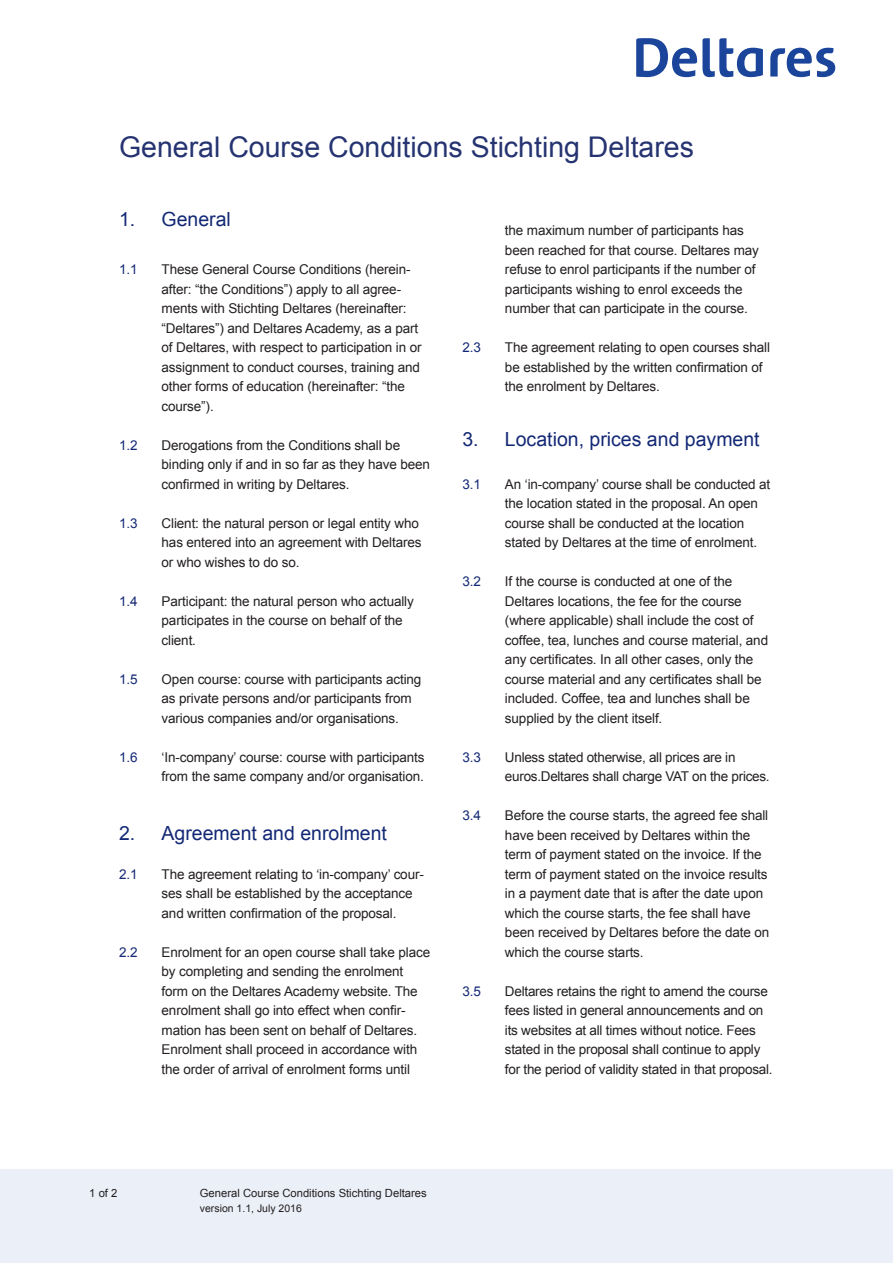
<style>
.page{position:relative;width:893px;height:1263px;background:#fff}
.page>*{position:absolute;margin:0;border:0;box-sizing:border-box;transform-origin:0 0}
.t1{font:28.5px "Arial";color:#253371}
.t2{font:19.5px "Arial";color:#142975}
.t3{font:13.5px/19.5px "Arial";letter-spacing:-.01em;color:#231f20}
.t4{font:13.5px "Arial";color:#142975}
.t5{font:11.25px "Arial";color:#231f20}
.t6{font:10.5px "Arial";color:#231f20}
</style>
<div class="page">
<div style="left:0;top:1169px;width:893px;height:94px;background:#eaeff8"></div>
<svg style="left:636px;top:38px;width:199px;height:39px"></svg>
<h1 class="t1" style="left:119px;top:128px;width:576px">General Course Conditions Stichting Deltares</h1>
<h2 class="t2" style="left:119px;top:206px;width:113px">1. General</h2>
<p class="t4" style="left:119px;top:260px;width:20px">1.1</p>
<p class="t3" style="left:162px;top:260px;width:262px">These General Course Conditions (herein&shy;after: “the Conditions”) apply to all agree&shy;ments with Stichting Deltares (hereinafter: “Deltares”) and Deltares Academy, as a part of Deltares, with respect to participation in or assignment to conduct courses, training and other forms of education (hereinafter: “the course”).</p>
<p class="t4" style="left:119px;top:436px;width:20px">1.2</p>
<p class="t3" style="left:162px;top:435px;width:270px">Derogations from the Conditions shall be binding only if and in so far as they have been confirmed in writing by Deltares.</p>
<p class="t4" style="left:119px;top:514px;width:20px">1.3</p>
<p class="t3" style="left:162px;top:513px;width:261px">Client: the natural person or legal entity who has entered into an agreement with Deltares or who wishes to do so.</p>
<p class="t4" style="left:119px;top:592px;width:20px">1.4</p>
<p class="t3" style="left:162px;top:591px;width:254px">Participant: the natural person who actually participates in the course on behalf of the client.</p>
<p class="t4" style="left:119px;top:670px;width:20px">1.5</p>
<p class="t3" style="left:162px;top:669px;width:261px">Open course: course with participants acting as private persons and/or participants from various companies and/or organisations.</p>
<p class="t4" style="left:119px;top:748px;width:20px">1.6</p>
<p class="t3" style="left:162px;top:747px;width:264px">‘In-company’ course: course with participants from the same company and/or organisation.</p>
<h2 class="t2" style="left:119px;top:820px;width:269px">2. Agreement and enrolment</h2>
<p class="t4" style="left:119px;top:865px;width:20px">2.1</p>
<p class="t3" style="left:162px;top:864px;width:264px">The agreement relating to ‘in-company’ cour&shy;ses shall be established by the acceptance and written confirmation of the proposal.</p>
<p class="t4" style="left:119px;top:943px;width:20px">2.2</p>
<p class="t3" style="left:162px;top:942px;width:270px">Enrolment for an open course shall take place by completing and sending the enrolment form on the Deltares Academy website. The enrolment shall go into effect when confir&shy;mation has been sent on behalf of Deltares.<br>Enrolment shall proceed in accordance with the order of arrival of enrolment forms until</p>
<p class="t3" style="left:505px;top:221px;width:256px">the maximum number of participants has been reached for that course. Deltares may refuse to enrol participants if the number of participants wishing to enrol exceeds the number that can participate in the course.</p>
<p class="t4" style="left:462px;top:338px;width:20px">2.3</p>
<p class="t3" style="left:505px;top:338px;width:267px">The agreement relating to open courses shall be established by the written confirmation of the enrolment by Deltares.</p>
<h2 class="t2" style="left:462px;top:426px;width:299px">3. Location, prices and payment</h2>
<p class="t4" style="left:462px;top:475px;width:20px">3.1</p>
<p class="t3" style="left:505px;top:474px;width:267px">An ‘in-company’ course shall be conducted at the location stated in the proposal. An open course shall be conducted at the location stated by Deltares at the time of enrolment.</p>
<p class="t4" style="left:462px;top:572px;width:20px">3.2</p>
<p class="t3" style="left:505px;top:572px;width:265px">If the course is conducted at one of the Deltares locations, the fee for the course (where applicable) shall include the cost of coffee, tea, lunches and course material, and any certificates. In all other cases, only the course material and any certificates shall be included. Coffee, tea and lunches shall be supplied by the client itself.</p>
<p class="t4" style="left:462px;top:748px;width:20px">3.3</p>
<p class="t3" style="left:505px;top:747px;width:266px">Unless stated otherwise, all prices are in euros.Deltares shall charge VAT on the prices.</p>
<p class="t4" style="left:462px;top:806px;width:20px">3.4</p>
<p class="t3" style="left:505px;top:806px;width:266px">Before the course starts, the agreed fee shall have been received by Deltares within the term of payment stated on the invoice. If the term of payment stated on the invoice results in a payment date that is after the date upon which the course starts, the fee shall have been received by Deltares before the date on which the course starts.</p>
<p class="t4" style="left:462px;top:982px;width:20px">3.5</p>
<p class="t3" style="left:505px;top:981px;width:269px">Deltares retains the right to amend the course fees listed in general announcements and on its websites at all times without notice. Fees stated in the proposal shall continue to apply for the period of validity stated in that proposal.</p>
<p class="t5" style="left:89px;top:1186px;width:30px">1 of 2</p>
<p class="t5" style="left:200px;top:1186px;width:228px">General Course Conditions Stichting Deltares</p>
<p class="t6" style="left:200px;top:1201px;width:104px">version 1.1, July 2016</p>
</div>
